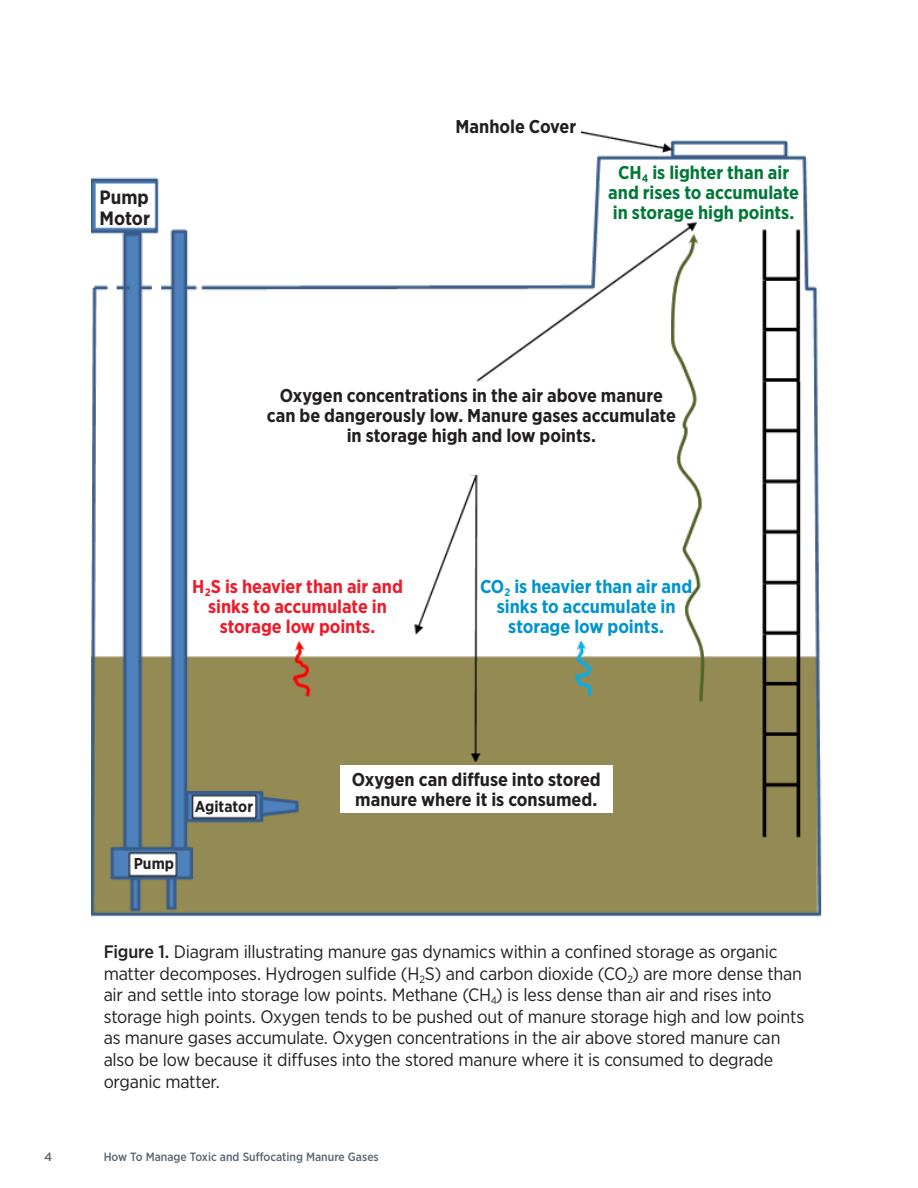
<style>
.page{position:relative;width:918px;height:1188px;background:#fff}
.page>*{position:absolute;margin:0;border:0;box-sizing:border-box;transform-origin:0 0}
.Body_Text{font:700 19.35px/20.9px "Gotham Narrow";color:#231f20}
.Body_Text-2{font:700 18.6px/20.1px "Gotham Narrow";color:#231f20;text-align:center}
.Body_Text-3{font:700 18.6px/20.1px "Gotham Narrow";letter-spacing:-.005em;color:#007836;text-align:center}
.Body_Text-4{font:700 18.6px/20.1px "Gotham Narrow";letter-spacing:-.005em;color:#ee1b2b;text-align:center}
.Body_Text-5{font:700 18.6px/20.1px "Gotham Narrow";letter-spacing:-.005em;color:#0094ca;text-align:center}
.Photo_Captions{font:18px/21.6px "Gotham Narrow";letter-spacing:-.015em;color:#231f20}
.Body_Text-6{font:700 15.75px "Gotham Narrow";letter-spacing:.005em;color:#231f20}
.t1{font:500 12px "Gotham Narrow";color:#5a6670}
.t2{font:500 12px "Gotham";color:#5a6670}
.s1{font-weight:500}
</style>
<div class="page">
<img style="left:91px;top:131px;width:731px;height:786px">
<div style="left:340px;top:765px;width:273px;height:48px;background:#fff"></div>
<p class="Body_Text" style="left:100px;top:186px;width:52px">Pump<br>Motor</p>
<p class="Body_Text-2" style="left:456px;top:116px;width:122px">Manhole Cover</p>
<p class="Body_Text-3" style="left:608px;top:162px;width:192px">CH<sub>4</sub> is lighter than air and rises to accumulate in storage high points.</p>
<p class="Body_Text-2" style="left:267px;top:385px;width:411px">Oxygen concentrations in the air above manure can be dangerously low. Manure gases accumulate in storage high and low points.</p>
<p class="Body_Text-4" style="left:192px;top:576px;width:212px">H<sub>2</sub>S is heavier than air and sinks to accumulate in storage low points.</p>
<p class="Body_Text-5" style="left:480px;top:576px;width:214px">CO<sub>2</sub> is heavier than air and sinks to accumulate in storage low points.</p>
<p class="Body_Text-6" style="left:134px;top:853px;width:42px">Pump</p>
<p class="Body_Text-6" style="left:195px;top:796px;width:60px">Agitator</p>
<p class="Body_Text-2" style="left:352px;top:769px;width:251px;text-align:left">Oxygen can diffuse into stored manure where it is consumed.</p>
<p class="Photo_Captions" style="left:104px;top:941px;width:702px"><span class="s1">Figure 1.</span> Diagram illustrating manure gas dynamics within a confined storage as organic matter decomposes. Hydrogen sulfide (H<sub>2</sub>S) and carbon dioxide (CO<sub>2</sub>) are more dense than air and settle into storage low points. Methane (CH<sub>4</sub>) is less dense than air and rises into storage high points. Oxygen tends to be pushed out of manure storage high and low points as manure gases accumulate. Oxygen concentrations in the air above stored manure can also be low because it diffuses into the stored manure where it is consumed to degrade organic matter.</p>
<p class="t2" style="left:44px;top:1149px;width:10px">4</p>
<p class="t1" style="left:104px;top:1149px;width:277px">How To Manage Toxic and Suffocating Manure Gases</p>
</div>
